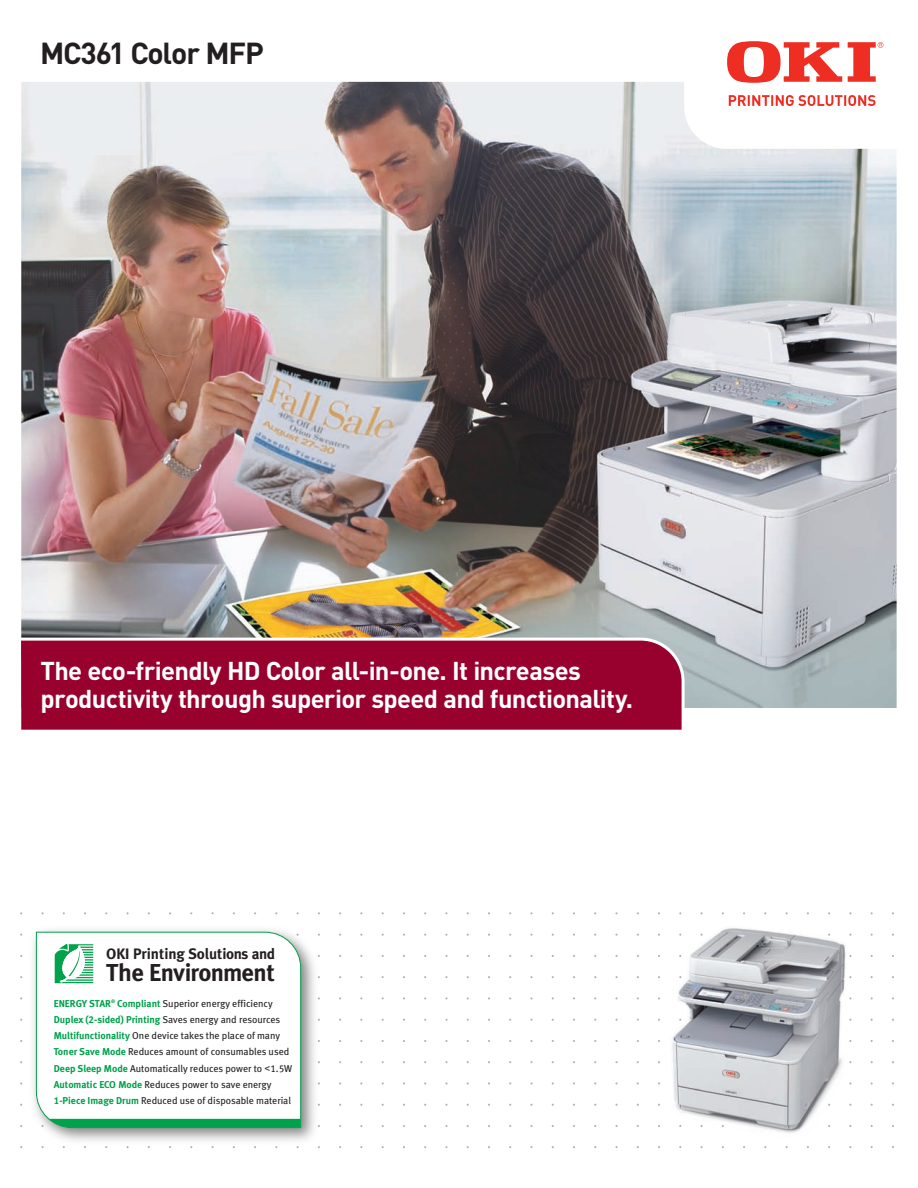
<style>
.page{position:relative;width:918px;height:1188px;background:#fff}
.page>*{position:absolute;margin:0;border:0;box-sizing:border-box;transform-origin:0 0}
._1a_Product_Name_20{font:700 30px "DIN";letter-spacing:-.04em;color:#231f20}
._1bb-FC_Beak-2line_1{font:700 25.5px/28.5px "DIN";letter-spacing:-.025em;color:#fff}
.t1{font:24.45px "Meta Bold LF";letter-spacing:-.02em;color:#231f20}
.t2{font:15.15px "Meta Bold LF";color:#231f20}
.t3{font:9.9px/16.4px "Meta Book LF";color:#231f20}
.s1{font-family:"Meta Bold LF";color:#00a24b}
.s2{font-family:"Arial"}
</style>
<div class="page">
<img style="left:20px;top:43px;width:877px;height:1105px">
<svg style="left:20px;top:636px;width:666px;height:98px;background:#a01940"></svg>
<svg style="left:727px;top:41px;width:156px;height:65px"></svg>
<img style="left:26px;top:921px;width:296px;height:224px">
<svg style="left:35px;top:931px;width:267px;height:198px"></svg>
<svg style="left:55px;top:944px;width:38px;height:39px"></svg>
<div style="left:41px;top:1119px;width:260px;height:9px;background:#00a24b"></div>
<img style="left:669px;top:926px;width:182px;height:213px">
<p class="_1a_Product_Name_20" style="left:40px;top:33px;width:225px">MC361 Color MFP</p>
<p class="_1bb-FC_Beak-2line_1" style="left:41px;top:655px;width:594px">The eco-friendly HD Color all-in-one. It increases productivity through superior speed and functionality.</p>
<p class="t2" style="left:106px;top:944px;width:170px">OKI Printing Solutions and</p>
<p class="t1" style="left:106px;top:957px;width:170px">The Environment</p>
<p class="t3" style="left:54px;top:995px;width:240px"><span class="s1">ENERGY STAR</span><sup>®</sup> <span class="s1">Compliant</span> Superior energy efficiency <span class="s1">Duplex (2-sided) Printing</span> Saves energy and resources <span class="s1">Multifunctionality</span> One device takes the place of many <span class="s1">Toner Save Mode</span> Reduces amount of consumables used <span class="s1">Deep Sleep Mode</span> Automatically reduces power to <span class="s2">&lt;</span>1.5W <span class="s1">Automatic ECO Mode</span> Reduces power to save energy <span class="s1">1-Piece Image Drum</span> Reduced use of disposable material</p>
</div>
